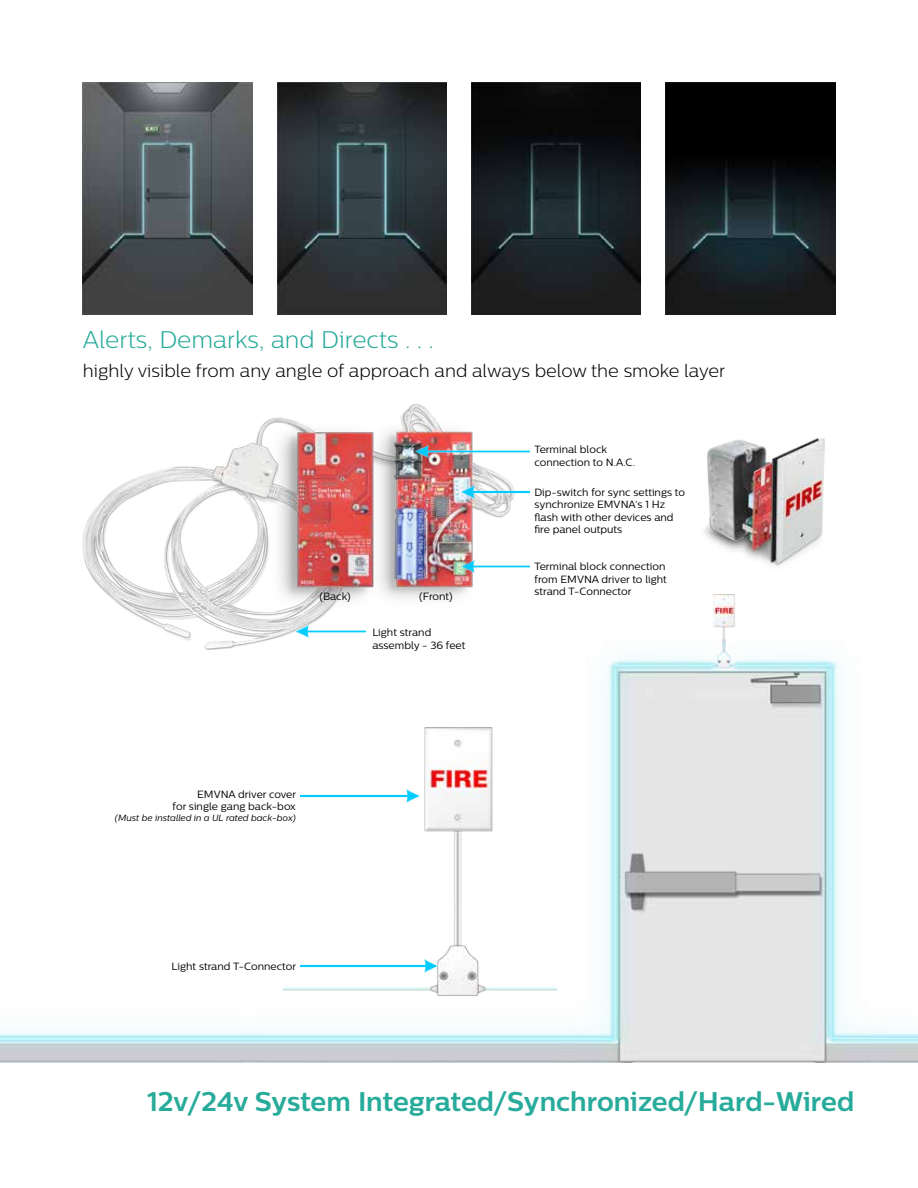
<style>
.page{position:relative;width:918px;height:1188px;background:#fff}
.page>*{position:absolute;margin:0;border:0;box-sizing:border-box;transform-origin:0 0}
.t1{font:700 27px "Centrale Sans";color:#27ab9a}
.t2{font:300 24px "Centrale Sans";color:#27ab9a}
.t3{font:300 18px "Centrale Sans";color:#000}
.t4{font:10.5px/12.6px "Centrale Sans";color:#000}
.t5{font:italic 9px "Centrale Sans";color:#000}
</style>
<div class="page">
<img style="left:704px;top:438px;width:121px;height:128px">
<img style="left:83px;top:83px;width:170px;height:231px">
<img style="left:277px;top:83px;width:170px;height:231px">
<img style="left:471px;top:83px;width:170px;height:231px">
<img style="left:665px;top:83px;width:170px;height:231px">
<img style="left:82px;top:403px;width:448px;height:191px">
<img style="left:416px;top:445px;width:113px;height:12px">
<img style="left:461px;top:486px;width:68px;height:12px">
<img style="left:461px;top:560px;width:68px;height:12px">
<img style="left:0;top:594px;width:918px;height:469px">
<h2 class="t2" style="left:83px;top:326px;width:353px">Alerts, Demarks, and Directs . . .</h2>
<h3 class="t3" style="left:83px;top:360px;width:644px">highly visible from any angle of approach and always below the smoke layer</h3>
<p class="t4" style="left:320px;top:590px;width:33px">(Back)</p>
<p class="t4" style="left:419px;top:590px;width:35px">(Front)</p>
<p class="t4" style="left:372px;top:626px;width:95px">Light strand assembly - 36 feet</p>
<p class="t4" style="left:173px;top:788px;width:125px;text-align:right">EMVNA driver cover<br>for single gang back-box</p>
<p class="t5" style="left:115px;top:813px;width:183px">(Must be installed in a UL rated back-box)</p>
<p class="t4" style="left:172px;top:960px;width:126px">Light strand T-Connector</p>
<p class="t4" style="left:534px;top:443px;width:102px">Terminal block connection to N.A.C.</p>
<p class="t4" style="left:534px;top:485px;width:152px">Dip-switch for sync settings to synchronize EMVNA’s 1 Hz flash with other devices and fire panel outputs</p>
<p class="t4" style="left:534px;top:560px;width:134px">Terminal block connection from EMVNA driver to light strand T-Connector</p>
<h1 class="t1" style="left:147px;top:1085px;width:709px">12v/24v System Integrated/Synchronized/Hard-Wired</h1>
</div>
